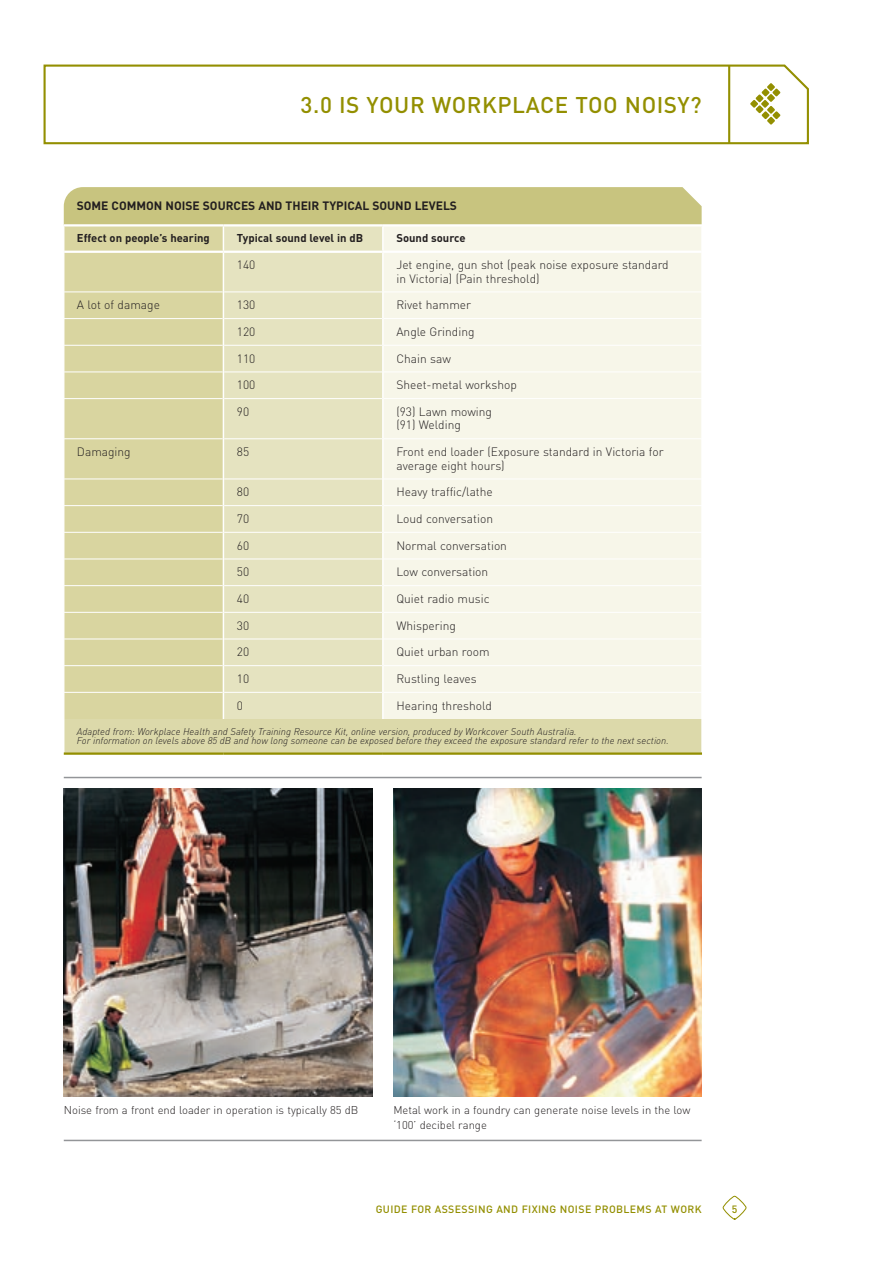
<style>
.page{position:relative;width:893px;height:1263px;background:#fff}
.page>*{position:absolute;margin:0;border:0;box-sizing:border-box;transform-origin:0 0}
.t1{font:500 22.5px "DIN";letter-spacing:.025em;color:#938f01}
.Table_Body{font:300 12px/13.5px "DIN";color:#231f20}
.Table_Title{font:700 12px "DIN";color:#231f20}
.Caption_and_Rule{font:300 11.25px/15px "DIN";color:#231f20}
.Table_Sub_2{font:700 11.25px "DIN";color:#231f20}
.t2{font:500 10.5px "DIN";letter-spacing:.035em;color:#938f01}
.Table_Caption{font:italic 300 9.75px/9.8px "DIN";color:#231f20}
</style>
<div class="page">
<svg style="left:723px;top:1196px;width:23px;height:23px"></svg>
<svg style="left:43px;top:64px;width:766px;height:79px"></svg>
<svg style="left:727px;top:64px;width:4px;height:81px"></svg>
<hr style="left:64px;top:1140px;width:638px;height:1px;background:#939598">
<div style="left:65px;top:253px;width:158px;height:466px;background:#d9d5a0"></div>
<div style="left:224px;top:253px;width:158px;height:466px;background:#e5e3c0"></div>
<div style="left:384px;top:253px;width:317px;height:466px;background:#f7f6e9"></div>
<div style="left:64px;top:719px;width:638px;height:35px;background:#dcd9aa"></div>
<hr style="left:64px;top:292px;width:159px;height:1px;background:#fff">
<hr style="left:224px;top:292px;width:158px;height:1px;background:#fff">
<hr style="left:384px;top:292px;width:318px;height:1px;background:#fff">
<hr style="left:64px;top:318px;width:159px;height:1px;background:#fff">
<hr style="left:224px;top:318px;width:158px;height:1px;background:#fff">
<hr style="left:384px;top:318px;width:318px;height:1px;background:#fff">
<hr style="left:64px;top:345px;width:159px;height:1px;background:#fff">
<hr style="left:224px;top:345px;width:158px;height:1px;background:#fff">
<hr style="left:384px;top:345px;width:318px;height:1px;background:#fff">
<hr style="left:64px;top:372px;width:159px;height:1px;background:#fff">
<svg style="left:64px;top:292px;width:1px;height:106px"></svg>
<hr style="left:224px;top:372px;width:158px;height:1px;background:#fff">
<hr style="left:384px;top:372px;width:318px;height:1px;background:#fff">
<hr style="left:64px;top:398px;width:159px;height:1px;background:#fff">
<hr style="left:224px;top:398px;width:158px;height:1px;background:#fff">
<hr style="left:384px;top:398px;width:318px;height:1px;background:#fff">
<hr style="left:64px;top:438px;width:159px;height:1px;background:#fff">
<hr style="left:224px;top:438px;width:158px;height:1px;background:#fff">
<hr style="left:384px;top:438px;width:318px;height:1px;background:#fff">
<hr style="left:64px;top:479px;width:159px;height:1px;background:#fff">
<hr style="left:224px;top:479px;width:158px;height:1px;background:#fff">
<hr style="left:384px;top:479px;width:318px;height:1px;background:#fff">
<hr style="left:64px;top:505px;width:159px;height:1px;background:#fff">
<hr style="left:224px;top:505px;width:158px;height:1px;background:#fff">
<hr style="left:384px;top:505px;width:318px;height:1px;background:#fff">
<hr style="left:64px;top:532px;width:159px;height:1px;background:#fff">
<hr style="left:224px;top:532px;width:158px;height:1px;background:#fff">
<hr style="left:384px;top:532px;width:318px;height:1px;background:#fff">
<hr style="left:64px;top:559px;width:159px;height:1px;background:#fff">
<hr style="left:224px;top:559px;width:158px;height:1px;background:#fff">
<hr style="left:384px;top:559px;width:318px;height:1px;background:#fff">
<hr style="left:64px;top:585px;width:159px;height:1px;background:#fff">
<hr style="left:224px;top:585px;width:158px;height:1px;background:#fff">
<hr style="left:384px;top:585px;width:318px;height:1px;background:#fff">
<hr style="left:64px;top:612px;width:159px;height:1px;background:#fff">
<hr style="left:224px;top:612px;width:158px;height:1px;background:#fff">
<hr style="left:384px;top:612px;width:318px;height:1px;background:#fff">
<hr style="left:64px;top:639px;width:159px;height:1px;background:#fff">
<hr style="left:224px;top:639px;width:158px;height:1px;background:#fff">
<hr style="left:384px;top:639px;width:318px;height:1px;background:#fff">
<hr style="left:64px;top:665px;width:159px;height:1px;background:#fff">
<hr style="left:224px;top:665px;width:158px;height:1px;background:#fff">
<hr style="left:384px;top:665px;width:318px;height:1px;background:#fff">
<hr style="left:64px;top:692px;width:159px;height:1px;background:#fff">
<svg style="left:64px;top:479px;width:1px;height:240px"></svg>
<hr style="left:224px;top:692px;width:158px;height:1px;background:#fff">
<hr style="left:384px;top:692px;width:318px;height:1px;background:#fff">
<hr style="left:64px;top:719px;width:1px;height:33px;background:#fff">
<svg style="left:64px;top:187px;width:638px;height:64px;background:#d6d3a0"></svg>
<hr style="left:382px;top:226px;width:2px;height:25px;background:#fff">
<hr style="left:64px;top:752px;width:159px;height:3px;background:#938f01">
<hr style="left:223px;top:752px;width:160px;height:3px;background:#938f01">
<hr style="left:383px;top:752px;width:319px;height:3px;background:#938f01">
<hr style="left:64px;top:224px;width:159px;height:2px;background:#fff">
<hr style="left:223px;top:224px;width:160px;height:2px;background:#fff">
<hr style="left:383px;top:224px;width:319px;height:2px;background:#fff">
<img style="left:393px;top:788px;width:309px;height:308px">
<img style="left:64px;top:788px;width:308px;height:308px">
<hr style="left:64px;top:777px;width:638px;height:1px;background:#939598">
<p class="t1" style="left:301px;top:91px;width:402px">3.0 IS YOUR WORKPLACE TOO NOISY?</p>
<p class="Table_Title" style="left:77px;top:198px;width:382px">SOME COMMON NOISE SOURCES AND THEIR TYPICAL SOUND LEVELS</p>
<p class="Table_Sub_2" style="left:77px;top:231px;width:134px">Effect on people’s hearing</p>
<p class="Table_Sub_2" style="left:237px;top:231px;width:128px">Typical sound level in dB</p>
<p class="Table_Sub_2" style="left:396px;top:231px;width:71px">Sound source</p>
<p class="Table_Body" style="left:237px;top:258px;width:20px">140</p>
<p class="Table_Body" style="left:396px;top:258px;width:274px">Jet engine, gun shot (peak noise exposure standard in Victoria) (Pain threshold)</p>
<p class="Table_Body" style="left:77px;top:298px;width:85px">A lot of damage</p>
<p class="Table_Body" style="left:237px;top:298px;width:20px">130</p>
<p class="Table_Body" style="left:396px;top:298px;width:76px">Rivet hammer</p>
<p class="Table_Body" style="left:237px;top:325px;width:20px">120</p>
<p class="Table_Body" style="left:396px;top:325px;width:80px">Angle Grinding</p>
<p class="Table_Body" style="left:237px;top:351px;width:20px">110</p>
<p class="Table_Body" style="left:396px;top:351px;width:56px">Chain saw</p>
<p class="Table_Body" style="left:237px;top:378px;width:20px">100</p>
<p class="Table_Body" style="left:396px;top:378px;width:122px">Sheet-metal workshop</p>
<p class="Table_Body" style="left:237px;top:405px;width:14px">90</p>
<p class="Table_Body" style="left:396px;top:405px;width:97px">(93) Lawn mowing (91) Welding</p>
<p class="Table_Body" style="left:77px;top:445px;width:55px">Damaging</p>
<p class="Table_Body" style="left:237px;top:445px;width:14px">85</p>
<p class="Table_Body" style="left:396px;top:445px;width:269px">Front end loader (Exposure standard in Victoria for average eight hours)</p>
<p class="Table_Body" style="left:237px;top:485px;width:14px">80</p>
<p class="Table_Body" style="left:396px;top:485px;width:98px">Heavy traffic/lathe</p>
<p class="Table_Body" style="left:237px;top:512px;width:14px">70</p>
<p class="Table_Body" style="left:396px;top:512px;width:98px">Loud conversation</p>
<p class="Table_Body" style="left:237px;top:538px;width:14px">60</p>
<p class="Table_Body" style="left:396px;top:538px;width:112px">Normal conversation</p>
<p class="Table_Body" style="left:237px;top:565px;width:14px">50</p>
<p class="Table_Body" style="left:396px;top:565px;width:93px">Low conversation</p>
<p class="Table_Body" style="left:237px;top:592px;width:14px">40</p>
<p class="Table_Body" style="left:396px;top:592px;width:95px">Quiet radio music</p>
<p class="Table_Body" style="left:237px;top:618px;width:14px">30</p>
<p class="Table_Body" style="left:396px;top:618px;width:61px">Whispering</p>
<p class="Table_Body" style="left:237px;top:645px;width:14px">20</p>
<p class="Table_Body" style="left:396px;top:645px;width:95px">Quiet urban room</p>
<p class="Table_Body" style="left:237px;top:672px;width:14px">10</p>
<p class="Table_Body" style="left:396px;top:672px;width:82px">Rustling leaves</p>
<p class="Table_Body" style="left:237px;top:698px;width:8px">0</p>
<p class="Table_Body" style="left:396px;top:698px;width:97px">Hearing threshold</p>
<p class="Table_Caption" style="left:77px;top:726px;width:593px">Adapted from: Workplace Health and Safety Training Resource Kit, online version, produced by Workcover South Australia.<br>For information on levels above 85 dB and how long someone can be exposed before they exceed the exposure standard refer to the next section.</p>
<p class="Caption_and_Rule" style="left:64px;top:1102px;width:296px">Noise from a front end loader in operation is typically 85 dB</p>
<p class="Caption_and_Rule" style="left:393px;top:1102px;width:298px">Metal work in a foundry can generate noise levels in the low ‘100’ decibel range</p>
<p class="t2" style="left:376px;top:1202px;width:327px">GUIDE FOR ASSESSING AND FIXING NOISE PROBLEMS AT WORK</p>
<p class="t2" style="left:732px;top:1202px;width:7px">5</p>
</div>
